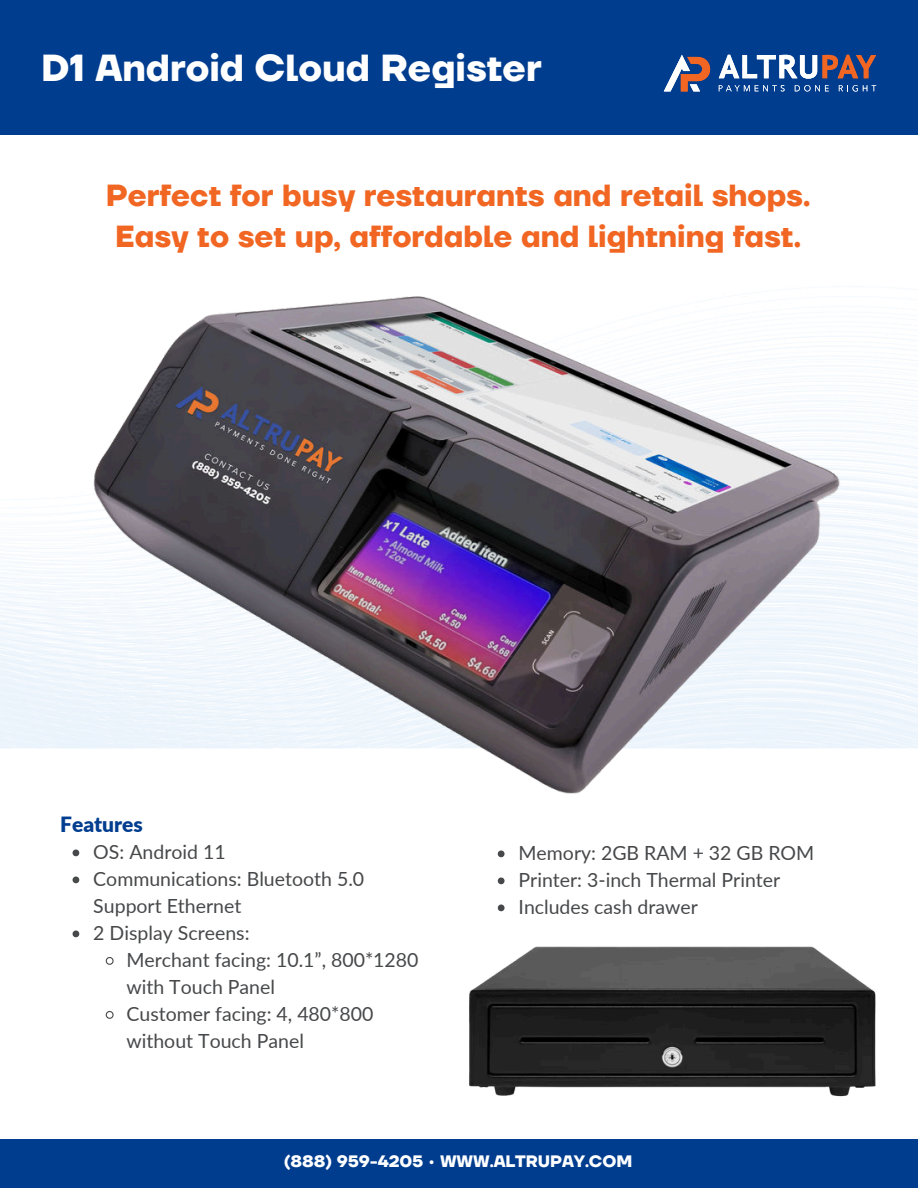
<style>
.page{position:relative;width:918px;height:1188px;background:#fff}
.page>*{position:absolute;margin:0;border:0;box-sizing:border-box;transform-origin:0 0}
.t1{font:700 37.5px "TT Firs Neue";color:#fff}
.t2{font:700 30.45px/41.7px "TT Firs Neue";color:#f16622;text-align:center}
.t3{font:900 21px "Lato";color:#003d8f}
.t4{font:19.5px/27px "Lato";color:#47484a}
.t5{font:700 16.5px "TT Firs Neue";letter-spacing:-.005em;color:#fff}
</style>
<div class="page">
<div style="left:0;top:1139px;width:918px;height:49px;background:#003d8f"></div>
<div style="left:0;top:0;width:918px;height:135px;background:#003d8f"></div>
<svg style="left:719px;top:55px;width:157px;height:24px"></svg>
<svg style="left:719px;top:85px;width:66px;height:6px"></svg>
<svg style="left:795px;top:85px;width:34px;height:7px"></svg>
<svg style="left:839px;top:85px;width:37px;height:7px"></svg>
<svg style="left:664px;top:55px;width:46px;height:36px"></svg>
<img style="left:60px;top:286px;width:818px;height:508px">
<img style="left:469px;top:946px;width:407px;height:151px">
<svg style="left:73px;top:850px;width:6px;height:6px"></svg>
<svg style="left:73px;top:877px;width:6px;height:6px"></svg>
<svg style="left:73px;top:931px;width:6px;height:6px"></svg>
<svg style="left:105px;top:957px;width:9px;height:8px"></svg>
<svg style="left:105px;top:1011px;width:9px;height:8px"></svg>
<svg style="left:498px;top:851px;width:7px;height:6px"></svg>
<svg style="left:498px;top:878px;width:7px;height:6px"></svg>
<svg style="left:498px;top:905px;width:7px;height:6px"></svg>
<h1 class="t1" style="left:41px;top:42px;width:502px">D1 Android Cloud Register</h1>
<h2 class="t2" style="left:106px;top:174px;width:706px">Perfect for busy restaurants and retail shops.<br>Easy to set up, affordable and lightning fast.</h2>
<p class="t3" style="left:60px;top:808px;width:84px">Features</p>
<p class="t4" style="left:93px;top:837px;width:273px">OS: Android 11<br>Communications: Bluetooth 5.0<br>Support Ethernet<br>2 Display Screens:</p>
<p class="t4" style="left:126px;top:945px;width:294px">Merchant facing: 10.1”, 800*1280 with Touch Panel<br>Customer facing: 4, 480*800 without Touch Panel</p>
<p class="t4" style="left:519px;top:838px;width:297px">Memory: 2GB RAM + 32 GB ROM<br>Printer: 3-inch Thermal Printer<br>Includes cash drawer</p>
<p class="t5" style="left:284px;top:1150px;width:350px">(888) 959-4205 • WWW.ALTRUPAY.COM</p>
</div>
